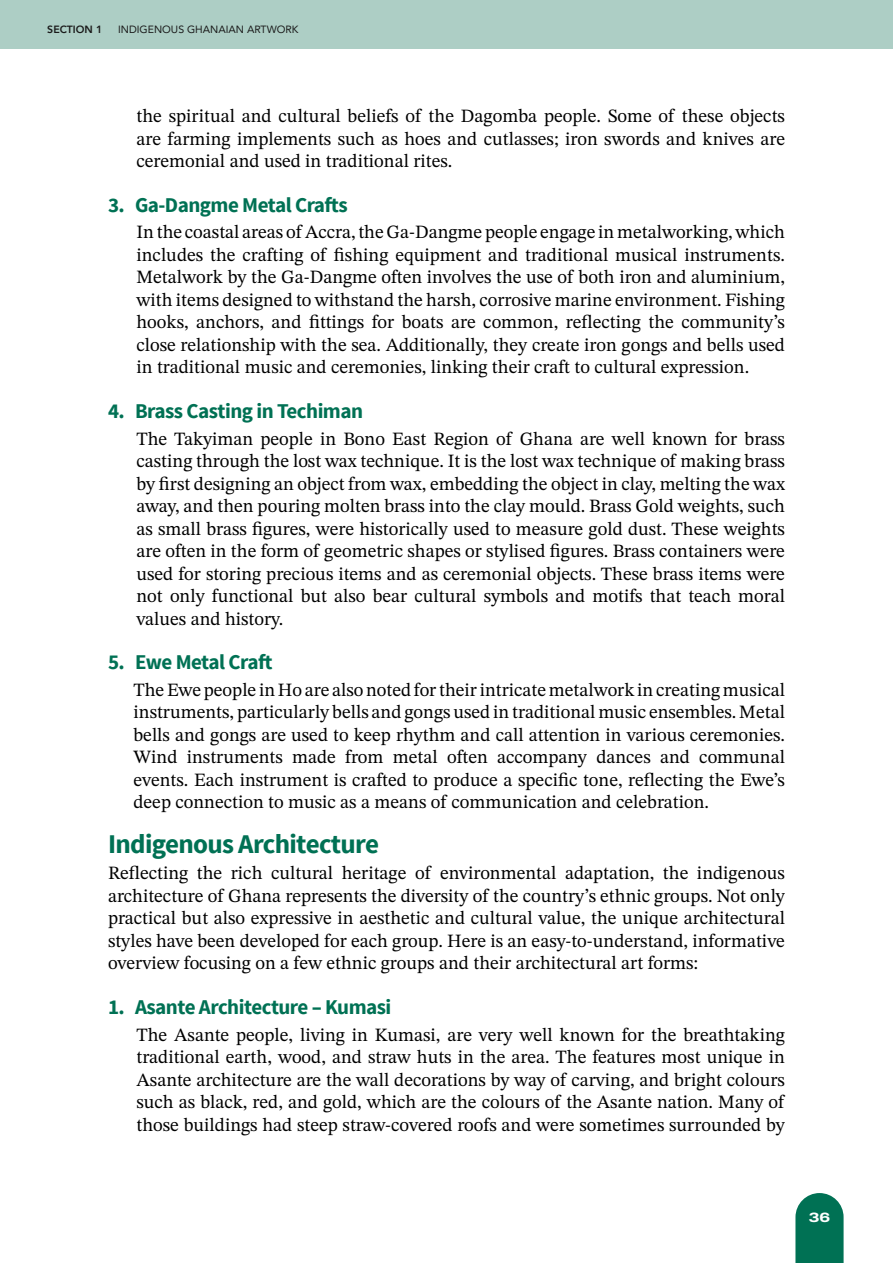
<style>
.page{position:relative;width:893px;height:1263px;background:#fff}
.page>*{position:absolute;margin:0;border:0;box-sizing:border-box;transform-origin:0 0}
.Heading_3{font:700 27px "Source Sans Pro";letter-spacing:-.025em;color:#007154}
.Heading_5{font:700 21px "Source Sans Pro";letter-spacing:-.025em;color:#007154}
.Body_Indent{font:18.75px/22.5px "STIX Two Text";color:#000;text-align:justify}
.Body{font:18.75px/22.5px "STIX Two Text";color:#000;text-align:justify}
.t1{font:800 13.5px "Archivo Expanded";color:#fff}
.t2{font:10.5px "Avenir";color:#1a1a1a}
.t3{font:800 10.5px "Avenir";color:#1a1a1a}
</style>
<div class="page">
<div style="left:0;top:0;width:893px;height:49px;background:#adcec5"></div>
<svg style="left:795px;top:1193px;width:49px;height:70px;background:#177e63"></svg>
<p class="t3" style="left:47px;top:21px;width:57px">SECTION 1</p>
<p class="t2" style="left:118px;top:21px;width:182px">INDIGENOUS GHANAIAN ARTWORK</p>
<p class="Body_Indent" style="left:136px;top:105px;width:650px">the spiritual and cultural beliefs of the Dagomba people. Some of these objects are farming implements such as hoes and cutlasses; iron swords and knives are ceremonial and used in traditional rites.</p>
<p class="Heading_5" style="left:108px;top:191px;width:241px">3. Ga-Dangme Metal Crafts</p>
<p class="Body_Indent" style="left:136px;top:221px;width:650px">In the coastal areas of Accra, the Ga-Dangme people engage in metalworking, which includes the crafting of fishing equipment and traditional musical instruments.<br>Metalwork by the Ga-Dangme often involves the use of both iron and aluminium, with items designed to withstand the harsh, corrosive marine environment. Fishing hooks, anchors, and fittings for boats are common, reflecting the community’s close relationship with the sea. Additionally, they create iron gongs and bells used in traditional music and ceremonies, linking their craft to cultural expression.</p>
<p class="Heading_5" style="left:108px;top:397px;width:257px">4. Brass Casting in Techiman</p>
<p class="Body_Indent" style="left:136px;top:427px;width:650px">The Takyiman people in Bono East Region of Ghana are well known for brass casting through the lost wax technique. It is the lost wax technique of making brass by first designing an object from wax, embedding the object in clay, melting the wax away, and then pouring molten brass into the clay mould. Brass Gold weights, such as small brass figures, were historically used to measure gold dust. These weights are often in the form of geometric shapes or stylised figures. Brass containers were used for storing precious items and as ceremonial objects. These brass items were not only functional but also bear cultural symbols and motifs that teach moral values and history.</p>
<p class="Heading_5" style="left:108px;top:648px;width:166px">5. Ewe Metal Craft</p>
<p class="Body" style="left:134px;top:678px;width:653px">The Ewe people in Ho are also noted for their intricate metalwork in creating musical instruments, particularly bells and gongs used in traditional music ensembles. Metal bells and gongs are used to keep rhythm and call attention in various ceremonies.<br>Wind instruments made from metal often accompany dances and communal events. Each instrument is crafted to produce a specific tone, reflecting the Ewe’s deep connection to music as a means of communication and celebration.</p>
<p class="Heading_3" style="left:108px;top:826px;width:273px">Indigenous Architecture</p>
<p class="Body" style="left:108px;top:862px;width:679px">Reflecting the rich cultural heritage of environmental adaptation, the indigenous architecture of Ghana represents the diversity of the country’s ethnic groups. Not only practical but also expressive in aesthetic and cultural value, the unique architectural styles have been developed for each group. Here is an easy-to-understand, informative overview focusing on a few ethnic groups and their architectural art forms:</p>
<p class="Heading_5" style="left:108px;top:993px;width:285px">1. Asante Architecture – Kumasi</p>
<p class="Body_Indent" style="left:136px;top:1023px;width:650px">The Asante people, living in Kumasi, are very well known for the breathtaking traditional earth, wood, and straw huts in the area. The features most unique in Asante architecture are the wall decorations by way of carving, and bright colours such as black, red, and gold, which are the colours of the Asante nation. Many of those buildings had steep straw-covered roofs and were sometimes surrounded by</p>
<p class="t1" style="left:809px;top:1207px;width:23px">36</p>
</div>
